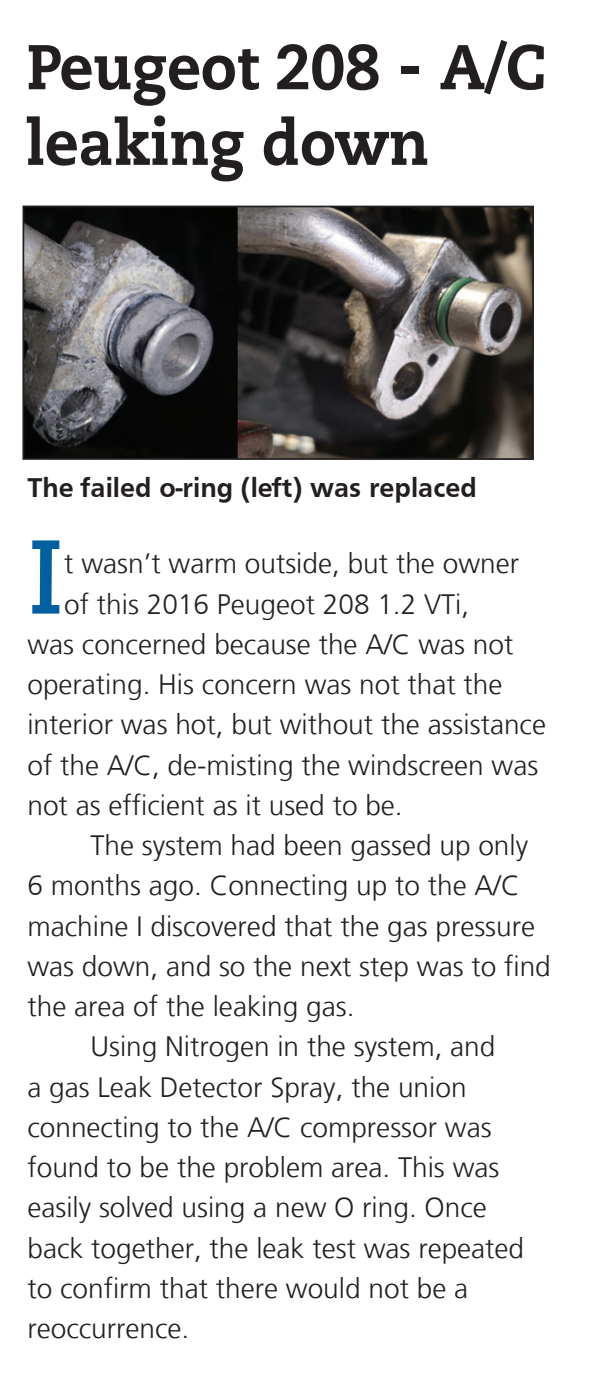
<style>
.page{position:relative;width:594px;height:1384px;background:#fff}
.page>*{position:absolute;margin:0;border:0;box-sizing:border-box;transform-origin:0 0}
.Drop_Cap_BS{font:700 104.65px "Caecilia";color:#0060a0}
.Headline{font:800 63px/75.6px "Caecilia LT";color:#231f20;scale:.93 1}
.Drop_Cap_BS-2{font:300 28px/40.2px "Frutiger LT";color:#231f20}
.Article_-_Body_Text{font:700 28px "Frutiger";color:#231f20}
</style>
<div class="page">
<img style="left:25px;top:209px;width:505px;height:248px">
<div style="left:22px;top:206px;width:511px;height:254px;border:2px solid #231f20"></div>
<p class="Headline" style="left:26px;top:30px;width:560px">Peugeot 208 - A/C leaking down</p>
<p class="Article_-_Body_Text" style="left:27px;top:472px;width:450px">The failed o-ring (left) was replaced</p>
<p class="Drop_Cap_BS" style="left:27px;top:515px;width:38px">I</p>
<p class="Drop_Cap_BS-2" style="left:64px;top:544px;width:456px">t wasn’t warm outside, but the owner</p>
<p class="Drop_Cap_BS-2" style="left:64px;top:584px;width:406px">of this 2016 Peugeot 208 1.2 VTi,</p>
<p class="Drop_Cap_BS-2" style="left:27px;top:624px;width:487px">was concerned because the A/C was not</p>
<p class="Drop_Cap_BS-2" style="left:27px;top:665px;width:476px">operating. His concern was not that the</p>
<p class="Drop_Cap_BS-2" style="left:27px;top:705px;width:520px">interior was hot, but without the assistance</p>
<p class="Drop_Cap_BS-2" style="left:27px;top:745px;width:512px">of the A/C, de-misting the windscreen was</p>
<p class="Drop_Cap_BS-2" style="left:27px;top:785px;width:376px">not as efficient as it used to be.</p>
<p class="Drop_Cap_BS-2" style="left:27px;top:826px;width:524px;text-indent:63px">The system had been gassed up only<br>6 months ago. Connecting up to the A/C machine I discovered that the gas pressure was down, and so the next step was to find the area of the leaking gas.</p>
<p class="Drop_Cap_BS-2" style="left:27px;top:1027px;width:498px;text-indent:63px">Using Nitrogen in the system, and<br>a gas Leak Detector Spray, the union connecting to the A/C compressor was found to be the problem area. This was easily solved using a new O ring. Once back together, the leak test was repeated to confirm that there would not be a reoccurrence.</p>
</div>
